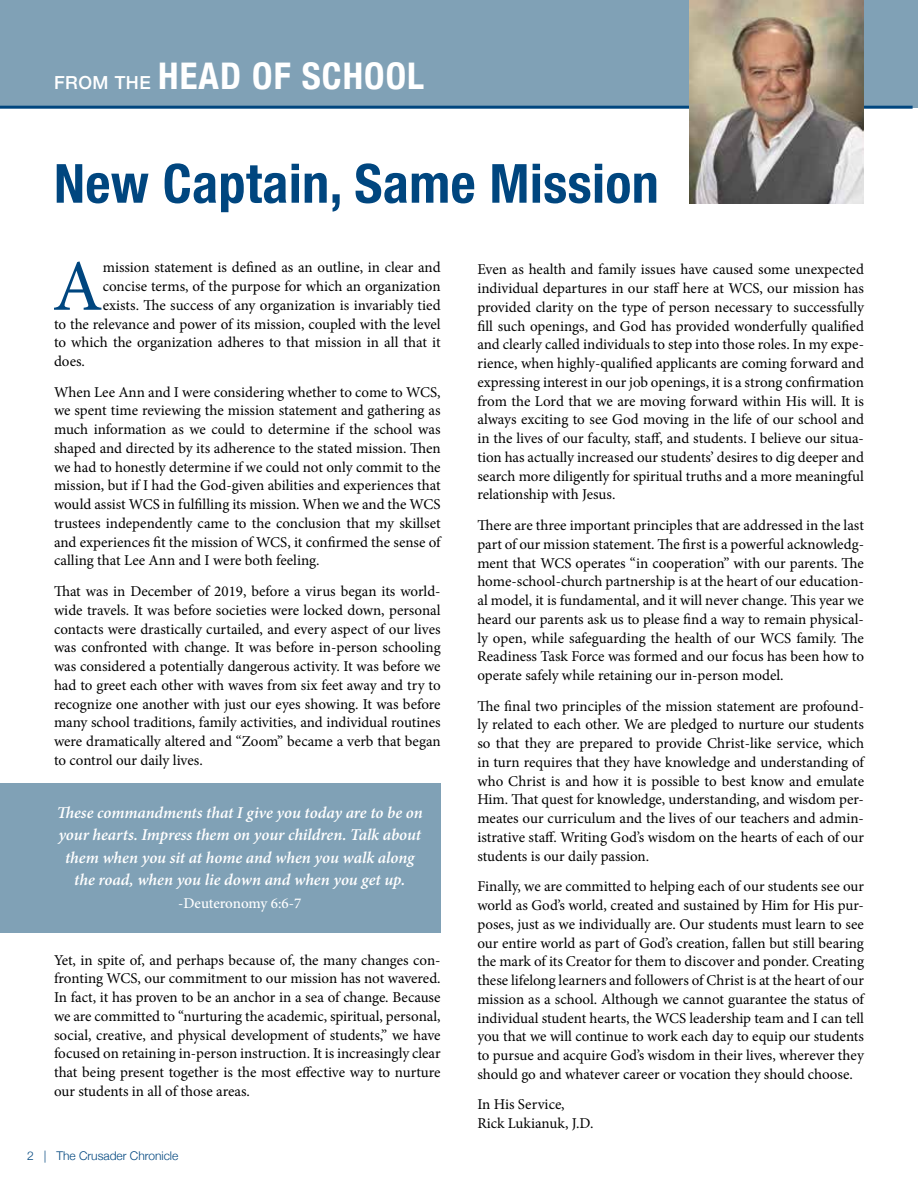
<style>
.page{position:relative;width:918px;height:1188px;background:#fff}
.page>*{position:absolute;margin:0;border:0;box-sizing:border-box;transform-origin:0 0}
.t1{font:72.75px "Minion Pro";color:#00467f}
.t2{font:700 condensed 54px "Helvetica Neue LT Std";letter-spacing:.01em;color:#00467f}
.t3{font:700 condensed 36.75px "Helvetica Neue";letter-spacing:.03em;color:#fff}
.t4{font:italic 600 16.5px/22.5px "Minion Pro";letter-spacing:-.005em;color:#fff;text-align:center}
.t5{font:15px/18.8px "Minion Pro";color:#000;text-align:justify}
.t6{font:500 15px "Minion Pro";letter-spacing:-.01em;color:#fff}
.t7{font:300 12px "Helvetica Neue";color:#00467f}
.s1{font-weight:500;font-stretch:normal;font-size:18px}
</style>
<div class="page">
<div style="left:0;top:0;width:918px;height:108px;background:#80a1b6"></div>
<hr style="left:0;top:106px;width:913px;height:3px;background:#00467f">
<img style="left:690px;top:0;width:174px;height:203px">
<div style="left:0;top:783px;width:441px;height:149px;background:#80a1b6"></div>
<h3 class="t3" style="left:54px;top:46px;width:372px"><span class="s1">FROM THE</span> HEAD OF SCHOOL</h3>
<h2 class="t2" style="left:54px;top:151px;width:606px">New Captain, Same Mission</h2>
<h1 class="t1" style="left:53px;top:238px;width:52px">A</h1>
<p class="t5" style="left:103px;top:258px;width:339px">mission statement is defined as an outline, in clear and</p>
<p class="t5" style="left:103px;top:277px;width:339px">concise terms, of the purpose for which an organization</p>
<p class="t5" style="left:103px;top:296px;width:339px">exists. The success of any organization is invariably tied</p>
<p class="t5" style="left:54px;top:314px;width:388px">to the relevance and power of its mission, coupled with the level</p>
<p class="t5" style="left:54px;top:333px;width:388px">to which the organization adheres to that mission in all that it</p>
<p class="t5" style="left:54px;top:352px;width:33px">does.</p>
<p class="t5" style="left:54px;top:383px;width:388px">When Lee Ann and I were considering whether to come to WCS, we spent time reviewing the mission statement and gathering as much information as we could to determine if the school was shaped and directed by its adherence to the stated mission. Then we had to honestly determine if we could not only commit to the mission, but if I had the God-given abilities and experiences that would assist WCS in fulfilling its mission. When we and the WCS trustees independently came to the conclusion that my skillset and experiences fit the mission of WCS, it confirmed the sense of calling that Lee Ann and I were both feeling.</p>
<p class="t5" style="left:54px;top:582px;width:388px">That was in December of 2019, before a virus began its world&shy;wide travels. It was before societies were locked down, personal contacts were drastically curtailed, and every aspect of our lives was confronted with change. It was before in-person schooling was considered a potentially dangerous activity. It was before we had to greet each other with waves from six feet away and try to recognize one another with just our eyes showing. It was before many school traditions, family activities, and individual routines were dramatically altered and “Zoom” became a verb that began to control our daily lives.</p>
<p class="t4" style="left:57px;top:801px;width:367px">These commandments that I give you today are to be on your hearts. Impress them on your children. Talk about them when you sit at home and when you walk along the road, when you lie down and when you get up.</p>
<p class="t6" style="left:178px;top:893px;width:125px">-Deuteronomy 6:6-7</p>
<p class="t5" style="left:54px;top:950px;width:388px">Yet, in spite of, and perhaps because of, the many changes con&shy;fronting WCS, our commitment to our mission has not wavered.<br>In fact, it has proven to be an anchor in a sea of change. Because we are committed to “nurturing the academic, spiritual, personal, social, creative, and physical development of students,” we have focused on retaining in-person instruction. It is increasingly clear that being present together is the most effective way to nurture our students in all of those areas.</p>
<p class="t7" style="left:27px;top:1146px;width:153px">2 | The Crusader Chronicle</p>
<p class="t5" style="left:477px;top:260px;width:388px">Even as health and family issues have caused some unexpected individual departures in our staff here at WCS, our mission has provided clarity on the type of person necessary to successfully fill such openings, and God has provided wonderfully qualified and clearly called individuals to step into those roles. In my expe&shy;rience, when highly-qualified applicants are coming forward and expressing interest in our job openings, it is a strong confirmation from the Lord that we are moving forward within His will. It is always exciting to see God moving in the life of our school and in the lives of our faculty, staff, and students. I believe our situa&shy;tion has actually increased our students’ desires to dig deeper and search more diligently for spiritual truths and a more meaningful relationship with Jesus.</p>
<p class="t5" style="left:477px;top:516px;width:388px">There are three important principles that are addressed in the last part of our mission statement. The first is a powerful acknowledg&shy;ment that WCS operates “in cooperation” with our parents. The home-school-church partnership is at the heart of our education&shy;al model, it is fundamental, and it will never change. This year we heard our parents ask us to please find a way to remain physical&shy;ly open, while safeguarding the health of our WCS family. The Readiness Task Force was formed and our focus has been how to operate safely while retaining our in-person model.</p>
<p class="t5" style="left:477px;top:697px;width:388px">The final two principles of the mission statement are profound&shy;ly related to each other. We are pledged to nurture our students so that they are prepared to provide Christ-like service, which in turn requires that they have knowledge and understanding of who Christ is and how it is possible to best know and emulate Him. That quest for knowledge, understanding, and wisdom per&shy;meates our curriculum and the lives of our teachers and admin&shy;istrative staff. Writing God’s wisdom on the hearts of each of our students is our daily passion.</p>
<p class="t5" style="left:477px;top:877px;width:388px">Finally, we are committed to helping each of our students see our world as God’s world, created and sustained by Him for His pur&shy;poses, just as we individually are. Our students must learn to see our entire world as part of God’s creation, fallen but still bearing the mark of its Creator for them to discover and ponder. Creating these lifelong learners and followers of Christ is at the heart of our mission as a school. Although we cannot guarantee the status of individual student hearts, the WCS leadership team and I can tell you that we will continue to work each day to equip our students to pursue and acquire God’s wisdom in their lives, wherever they should go and whatever career or vocation they should choose.</p>
<p class="t5" style="left:477px;top:1095px;width:118px">In His Service,<br>Rick Lukianuk, J.D.</p>
</div>
